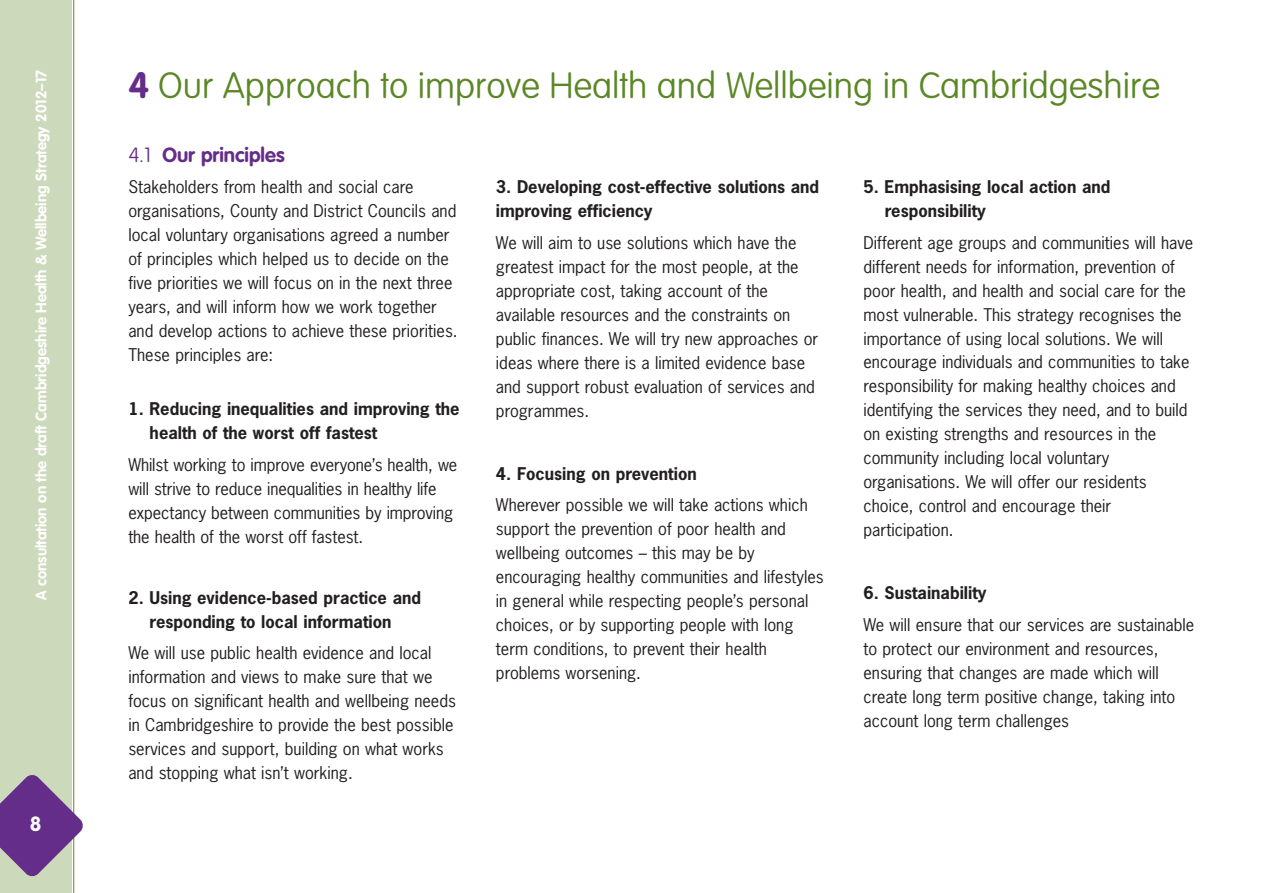
<style>
.page{position:relative;width:1263px;height:893px;background:#fff}
.page>*{position:absolute;margin:0;border:0;box-sizing:border-box;transform-origin:0 0}
.t1{font:100 36px "VAG Rounded";color:#5c8727}
.t2{font:700 20.25px "VAG Rounded";color:#642d89}
.t3{font:700 20.25px "VAG Rounded";color:#fff}
.t4{font:16.5px/24px "News Gothic";color:#231f20}
.t5{font:700 16.5px/24px "News Gothic";color:#231f20}
.t6{font:700 15px "VAG Rounded";color:#fff}
.s1{font-weight:700;color:#642d89}
.s2{font-weight:100}
</style>
<div class="page">
<div style="left:0;top:0;width:72px;height:893px;background:#ccd9ba"></div>
<hr style="left:73px;top:0;width:1px;height:893px;background:#5c8727">
<svg style="left:0;top:774px;width:83px;height:103px"></svg>
<p class="t6" style="left:35px;top:600px;width:532px;rotate:-90deg">A consultation on the draft Cambridgeshire Health &amp; Wellbeing Strategy 2012–17</p>
<p class="t3" style="left:30px;top:816px;width:13px">8</p>
<h1 class="t1" style="left:128px;top:70px;width:1033px"><span class="s1">4</span> Our Approach to improve Health and Wellbeing in Cambridgeshire</h1>
<p class="t2" style="left:128px;top:146px;width:158px"><span class="s2">4.1</span> Our principles</p>
<p class="t4" style="left:128px;top:177px;width:331px">Stakeholders from health and social care organisations, County and District Councils and local voluntary organisations agreed a number of principles which helped us to decide on the five priorities we will focus on in the next three years, and will inform how we work together and develop actions to achieve these priorities.<br>These principles are:</p>
<p class="t5" style="left:150px;top:398px;width:312px;text-indent:-21px">1. Reducing inequalities and improving the health of the worst off fastest</p>
<p class="t4" style="left:128px;top:454px;width:330px">Whilst working to improve everyone’s health, we will strive to reduce inequalities in healthy life expectancy between communities by improving the health of the worst off fastest.</p>
<p class="t5" style="left:128px;top:587px;width:294px;text-align:center">2. Using evidence-based practice and responding to local information</p>
<p class="t4" style="left:128px;top:643px;width:329px">We will use public health evidence and local information and views to make sure that we focus on significant health and wellbeing needs in Cambridgeshire to provide the best possible services and support, building on what works and stopping what isn’t working.</p>
<p class="t5" style="left:496px;top:176px;width:325px">3. Developing cost-effective solutions and improving efficiency</p>
<p class="t4" style="left:496px;top:232px;width:324px">We will aim to use solutions which have the greatest impact for the most people, at the appropriate cost, taking account of the available resources and the constraints on public finances. We will try new approaches or ideas where there is a limited evidence base and support robust evaluation of services and programmes.</p>
<p class="t5" style="left:496px;top:463px;width:202px">4. Focusing on prevention</p>
<p class="t4" style="left:496px;top:494px;width:329px">Wherever possible we will take actions which support the prevention of poor health and wellbeing outcomes – this may be by encouraging healthy communities and lifestyles in general while respecting people’s personal choices, or by supporting people with long term conditions, to prevent their health problems worsening.</p>
<p class="t5" style="left:885px;top:176px;width:227px;text-indent:-21px">5. Emphasising local action and responsibility</p>
<p class="t4" style="left:863px;top:232px;width:331px">Different age groups and communities will have different needs for information, prevention of poor health, and health and social care for the most vulnerable. This strategy recognises the importance of using local solutions. We will encourage individuals and communities to take responsibility for making healthy choices and identifying the services they need, and to build on existing strengths and resources in the community including local voluntary organisations. We will offer our residents choice, control and encourage their participation.</p>
<p class="t5" style="left:863px;top:582px;width:125px">6. Sustainability</p>
<p class="t4" style="left:863px;top:614px;width:332px">We will ensure that our services are sustainable to protect our environment and resources, ensuring that changes are made which will create long term positive change, taking into account long term challenges</p>
</div>
